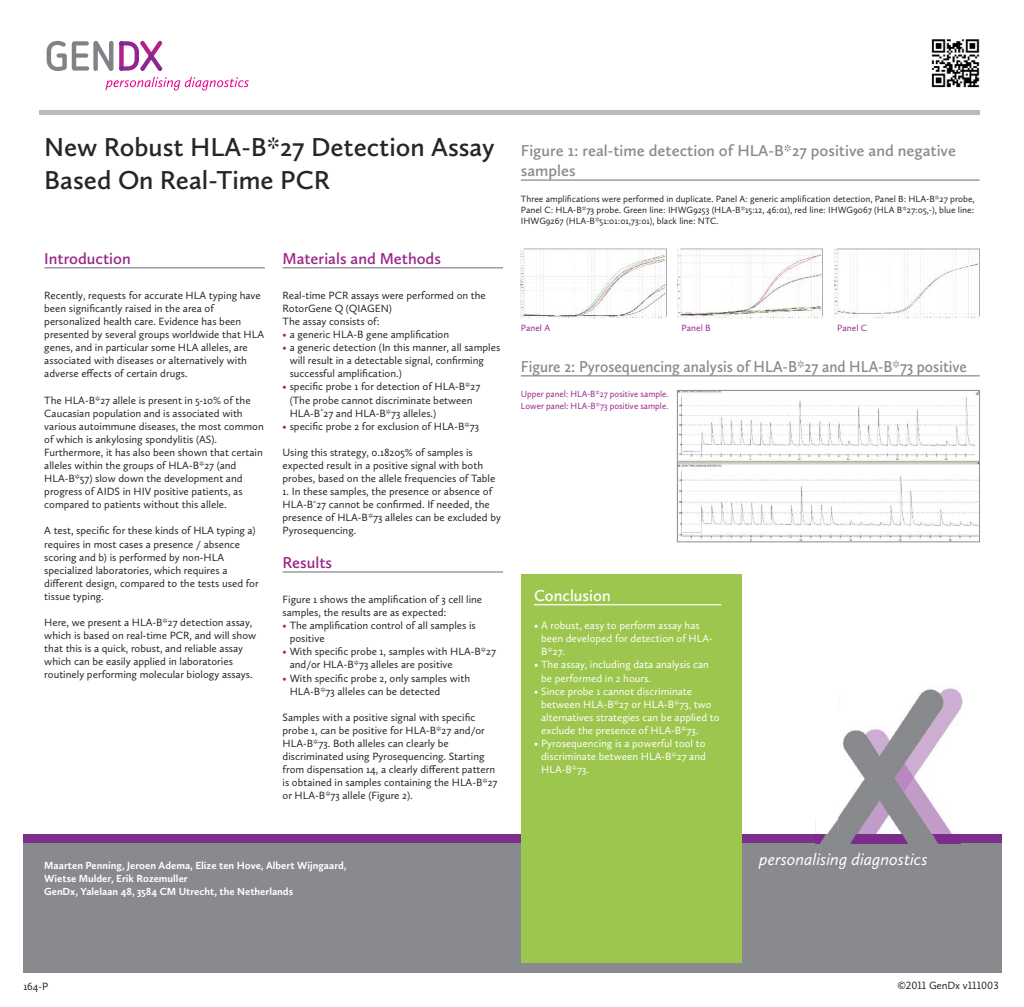
<style>
.page{position:relative;width:1024px;height:1007px;background:#fff}
.page>*{position:absolute;margin:0;border:0;box-sizing:border-box;transform-origin:0 0}
.t1{font:600 26.88px/32.6px "Calluna Sans";color:#272627}
.t2{font:italic 17.25px "Calluna Sans";color:#fff}
.t3{font:600 16.38px/19.6px "Calluna Sans";color:#888a8d}
.t4{font:600 16.38px "Calluna Sans";color:#888a8d;scale:.93 1}
.t5{font:600 16.38px "Calluna Sans";color:#9a258a}
.t6{font:600 16.38px "Calluna Sans";color:#fff}
.t7{font:10.88px/13.1px "Calluna Sans";color:#272627}
.t8{font:10.88px/13.1px "Calluna Sans";color:#fff}
.t9{font:700 10.62px/12.8px "Calluna Sans";color:#fff}
.t10{font:9.38px/11.2px "Calluna Sans";color:#272627;text-align:justify}
.t11{font:9.38px/11.2px "Calluna Sans";color:#9a258a;scale:.95 1}
.t12{font:9.38px "Calluna Sans";color:#9a258a}
.s1{color:#9a258a}
</style>
<div class="page">
<div style="left:23px;top:837px;width:978px;height:136px;background:#888a8d"></div>
<svg style="left:119px;top:41px;width:43px;height:30px"></svg>
<svg style="left:47px;top:41px;width:66px;height:30px"></svg>
<svg style="left:105px;top:77px;width:144px;height:13px"></svg>
<div style="left:23px;top:834px;width:978px;height:9px;background:#7d2d8c"></div>
<img style="left:815px;top:688px;width:145px;height:156px">
<hr style="left:39px;top:111px;width:940px;height:4px;background:#b8bbbe">
<hr style="left:44px;top:267px;width:221px;height:1px;background:#888a8d">
<hr style="left:283px;top:267px;width:220px;height:1px;background:#888a8d">
<div style="left:521px;top:574px;width:220px;height:389px;background:#9dc64e"></div>
<hr style="left:534px;top:604px;width:187px;height:1px;background:#fff">
<hr style="left:521px;top:179px;width:458px;height:2px;background:#888a8d">
<hr style="left:521px;top:375px;width:458px;height:1px;background:#888a8d">
<hr style="left:283px;top:571px;width:220px;height:1px;background:#888a8d">
<img style="left:834px;top:248px;width:145px;height:71px">
<img style="left:678px;top:248px;width:145px;height:71px">
<img style="left:521px;top:248px;width:145px;height:71px">
<img style="left:679px;top:392px;width:298px;height:148px">
<div style="left:677px;top:390px;width:302px;height:152px;border:1px solid #939393"></div>
<img style="left:931px;top:39px;width:48px;height:49px">
<h1 class="t1" style="left:44px;top:134px;width:452px">New Robust HLA-B*27 Detection Assay<br>Based On Real-Time PCR</h1>
<h3 class="t5" style="left:44px;top:253px;width:88px">Introduction</h3>
<p class="t7" style="left:44px;top:290px;width:221px">Recently, requests for accurate HLA typing have been significantly raised in the area of personalized health care. Evidence has been presented by several groups worldwide that HLA genes, and in particular some HLA alleles, are associated with diseases or alternatively with adverse effects of certain drugs.</p>
<p class="t7" style="left:44px;top:395px;width:221px">The HLA-B*27 allele is present in 5-10% of the Caucasian population and is associated with various autoimmune diseases, the most common of which is ankylosing spondylitis (AS).<br>Furthermore, it has also been shown that certain alleles within the groups of HLA-B*27 (and HLA-B*57) slow down the development and progress of AIDS in HIV positive patients, as compared to patients without this allele.</p>
<p class="t7" style="left:44px;top:525px;width:216px">A test, specific for these kinds of HLA typing a) requires in most cases a presence / absence scoring and b) is performed by non-HLA specialized laboratories, which requires a different design, compared to the tests used for tissue typing.</p>
<p class="t7" style="left:44px;top:617px;width:213px">Here, we present a HLA-B*27 detection assay, which is based on real-time PCR, and will show that this is a quick, robust, and reliable assay which can be easily applied in laboratories routinely performing molecular biology assays.</p>
<h3 class="t5" style="left:283px;top:253px;width:160px">Materials and Methods</h3>
<p class="t7" style="left:283px;top:290px;width:205px">Real-time PCR assays were performed on the<br>RotorGene Q (QIAGEN)<br>The assay consists of:</p>
<p class="t7" style="left:283px;top:329px;width:168px"><span class="s1">•</span> a generic HLA-B gene amplification</p>
<p class="t7" style="left:290px;top:342px;width:212px;text-indent:-7px"><span class="s1">•</span> a generic detection (In this manner, all samples will result in a detectable signal, confirming successful amplification.)</p>
<p class="t7" style="left:290px;top:381px;width:192px;text-indent:-7px"><span class="s1">•</span> specific probe 1 for detection of HLA-B*27 (The probe cannot discriminate between<br>HLA-B<sup>*</sup>27 and HLA-B*73 alleles.)</p>
<p class="t7" style="left:283px;top:421px;width:198px"><span class="s1">•</span> specific probe 2 for exclusion of HLA-B*73</p>
<p class="t7" style="left:283px;top:447px;width:214px">Using this strategy, 0.18205% of samples is expected result in a positive signal with both probes, based on the allele frequencies of Table</p>
<p class="t7" style="left:283px;top:486px;width:220px">1. In these samples, the presence or absence of HLA-B<sup>*</sup>27 cannot be confirmed. If needed, the presence of HLA-B*73 alleles can be excluded by Pyrosequencing.</p>
<h3 class="t5" style="left:283px;top:557px;width:51px">Results</h3>
<p class="t7" style="left:283px;top:594px;width:201px">Figure 1 shows the amplification of 3 cell line samples, the results are as expected:</p>
<p class="t7" style="left:290px;top:620px;width:188px;text-indent:-7px"><span class="s1">•</span> The amplification control of all samples is positive</p>
<p class="t7" style="left:290px;top:646px;width:208px;text-indent:-7px"><span class="s1">•</span> With specific probe 1, samples with HLA-B*27 and/or HLA-B*73 alleles are positive</p>
<p class="t7" style="left:290px;top:672px;width:182px;text-indent:-7px"><span class="s1">•</span> With specific probe 2, only samples with<br>HLA-B*73 alleles can be detected</p>
<p class="t7" style="left:283px;top:712px;width:216px">Samples with a positive signal with specific probe 1, can be positive for HLA-B*27 and/or HLA-B*73. Both alleles can clearly be discriminated using Pyrosequencing. Starting from dispensation 14, a clearly different pattern is obtained in samples containing the HLA-B*27 or HLA-B*73 allele (Figure 2).</p>
<h3 class="t3" style="left:521px;top:143px;width:437px">Figure 1: real-time detection of HLA-B*27 positive and negative samples</h3>
<p class="t10" style="left:521px;top:194px;width:455px">Three amplifications were performed in duplicate. Panel A: generic amplification detection, Panel B: HLA-B*27 probe, Panel C: HLA-B*73 probe. Green line: IHWG9253 (HLA-B*15:12, 46:01), red line: IHWG9067 (HLA B*27:05,-), blue line:<br>IHWG9267 (HLA-B*51:01:01,73:01), black line: NTC.</p>
<p class="t12" style="left:521px;top:325px;width:31px">Panel A</p>
<p class="t12" style="left:681px;top:325px;width:31px">Panel B</p>
<p class="t12" style="left:837px;top:325px;width:31px">Panel C</p>
<h3 class="t4" style="left:521px;top:361px;width:481px">Figure 2: Pyrosequencing analysis of HLA-B*27 and HLA-B*73 positive</h3>
<p class="t11" style="left:521px;top:390px;width:157px">Upper panel: HLA-B*27 positive sample.<br>Lower panel: HLA-B*73 positive sample.</p>
<h3 class="t6" style="left:534px;top:590px;width:78px">Conclusion</h3>
<p class="t8" style="left:541px;top:620px;width:173px;text-indent:-7px">• A robust, easy to perform assay has been developed for detection of HLA-<br>B*27.</p>
<p class="t8" style="left:541px;top:659px;width:169px;text-indent:-7px">• The assay, including data analysis can be performed in 2 hours.</p>
<p class="t8" style="left:541px;top:686px;width:180px;text-indent:-7px">• Since probe 1 cannot discriminate between HLA-B*27 or HLA-B*73, two alternatives strategies can be applied to exclude the presence of HLA-B*73.</p>
<p class="t8" style="left:541px;top:738px;width:166px;text-align:justify;text-indent:-7px">• Pyrosequencing is a powerful tool to discriminate between HLA-B*27 and HLA-B*73.</p>
<p class="t9" style="left:44px;top:860px;width:304px">Maarten Penning, Jeroen Adema, Elize ten Hove, Albert Wijngaard,<br>Wietse Mulder, Erik Rozemuller<br>GenDx, Yalelaan 48, 3584 CM Utrecht, the Netherlands</p>
<h2 class="t2" style="left:759px;top:853px;width:170px">personalising diagnostics</h2>
<p class="t7" style="left:23px;top:981px;width:26px">164-P</p>
<p class="t7" style="left:897px;top:980px;width:103px">©2011 GenDx v111003</p>
</div>
